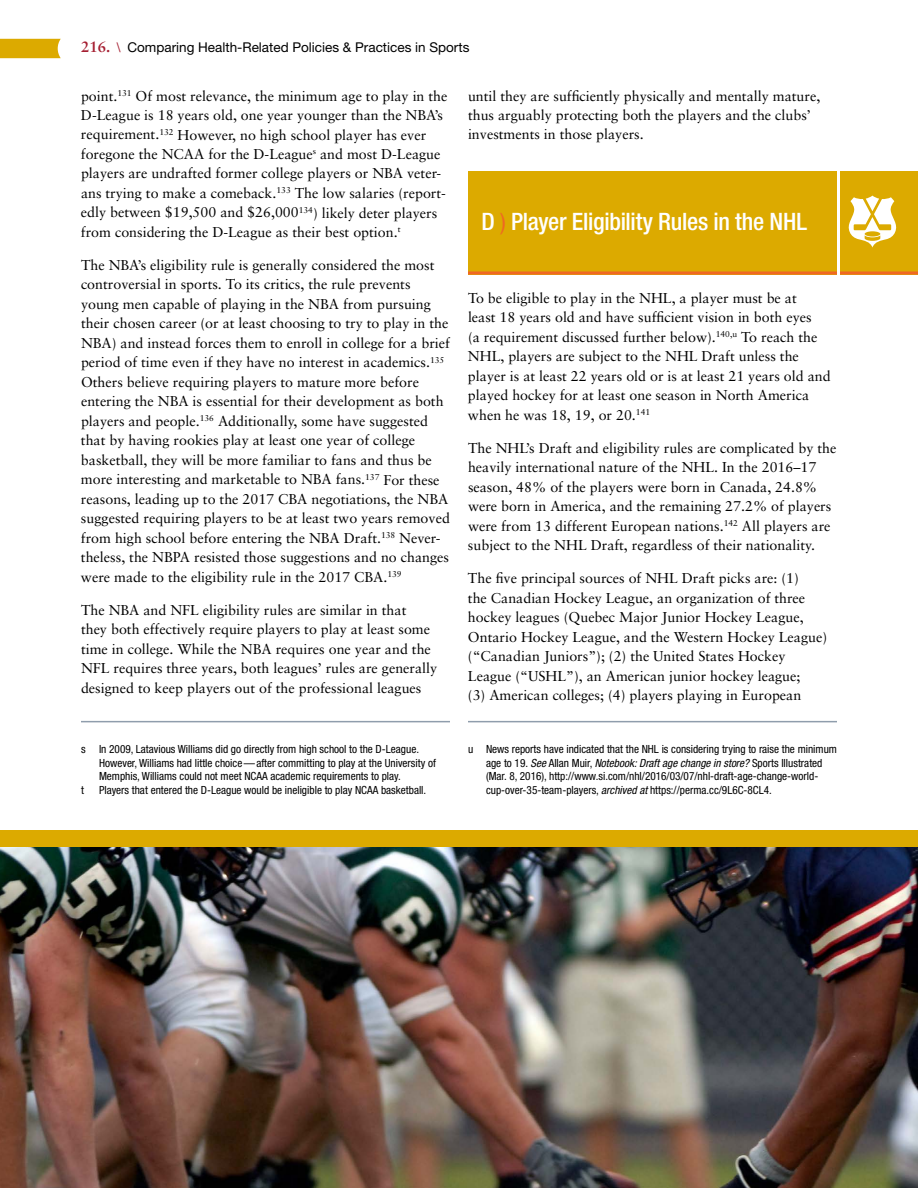
<style>
.page{position:relative;width:918px;height:1188px;background:#fff}
.page>*{position:absolute;margin:0;border:0;box-sizing:border-box;transform-origin:0 0}
.t1{font:500 condensed 24px "Helvetica Neue LT Std";letter-spacing:-.01em;color:#fff}
.t2{font:14.25px/19.5px "Sabon";color:#000}
.t3{font:13.5px "Helvetica Neue LT Std";color:#000}
.t4{font:condensed 11.25px/13.5px "Helvetica Neue LT Std";color:#000}
.s1{font-family:"Sabon";font-weight:700;font-size:15px;color:#a51e31}
.s2{font-family:"Sabon";color:#a51e31}
.s3{font-weight:400;color:#ef6724}
.s4{font-style:italic}
</style>
<div class="page">
<svg style="left:0;top:39px;width:61px;height:19px"></svg>
<hr style="left:81px;top:721px;width:369px;height:1px;background:#8f9dac">
<div style="left:468px;top:171px;width:450px;height:104px;background:#dcaa00"></div>
<hr style="left:468px;top:272px;width:450px;height:2px;background:#ef6724">
<hr style="left:837px;top:168px;width:3px;height:108px;background:#fff">
<hr style="left:468px;top:721px;width:369px;height:1px;background:#8f9dac">
<svg style="left:848px;top:196px;width:49px;height:52px"></svg>
<img style="left:0;top:846px;width:918px;height:342px">
<div style="left:0;top:830px;width:918px;height:16px;background:#dcaa00"></div>
<p class="t3" style="left:81px;top:39px;width:390px"><span class="s1">216.</span> <span class="s2">\</span> Comparing Health-Related Policies &amp; Practices in Sports</p>
<p class="t2" style="left:81px;top:86px;width:368px">point.<sup>131</sup> Of most relevance, the minimum age to play in the D-League is 18 years old, one year younger than the NBA’s requirement.<sup>132</sup> However, no high school player has ever foregone the NCAA for the D-League<sup>s</sup> and most D-League players are undrafted former college players or NBA veter&shy;ans trying to make a comeback.<sup>133</sup> The low salaries (report&shy;edly between $19,500 and $26,000<sup>134</sup>) likely deter players from considering the D-League as their best option.<sup>t</sup></p>
<p class="t2" style="left:81px;top:255px;width:370px">The NBA’s eligibility rule is generally considered the most controversial in sports. To its critics, the rule prevents young men capable of playing in the NBA from pursuing their chosen career (or at least choosing to try to play in the NBA) and instead forces them to enroll in college for a brief period of time even if they have no interest in academics.<sup>135<br></sup>Others believe requiring players to mature more before entering the NBA is essential for their development as both players and people.<sup>136</sup> Additionally, some have suggested that by having rookies play at least one year of college basketball, they will be more familiar to fans and thus be more interesting and marketable to NBA fans.<sup>137</sup> For these reasons, leading up to the 2017 CBA negotiations, the NBA suggested requiring players to be at least two years removed from high school before entering the NBA Draft.<sup>138</sup> Never&shy;theless, the NBPA resisted those suggestions and no changes were made to the eligibility rule in the 2017 CBA.<sup>139</sup></p>
<p class="t2" style="left:81px;top:600px;width:358px">The NBA and NFL eligibility rules are similar in that<br>they both effectively require players to play at least some time in college. While the NBA requires one year and the NFL requires three years, both leagues’ rules are generally designed to keep players out of the professional leagues</p>
<p class="t2" style="left:468px;top:86px;width:354px">until they are sufficiently physically and mentally mature, thus arguably protecting both the players and the clubs’ investments in those players.</p>
<h1 class="t1" style="left:482px;top:207px;width:327px">D <span class="s3">)</span> Player Eligibility Rules in the NHL</h1>
<p class="t2" style="left:468px;top:288px;width:364px">To be eligible to play in the NHL, a player must be at<br>least 18 years old and have sufficient vision in both eyes<br>(a requirement discussed further below).<sup>140,u</sup> To reach the NHL, players are subject to the NHL Draft unless the player is at least 22 years old or is at least 21 years old and played hockey for at least one season in North America when he was 18, 19, or 20.<sup>141</sup></p>
<p class="t2" style="left:468px;top:438px;width:370px">The NHL’s Draft and eligibility rules are complicated by the heavily international nature of the NHL. In the 2016–17 season, 48% of the players were born in Canada, 24.8% were born in America, and the remaining 27.2% of players were from 13 different European nations.<sup>142</sup> All players are subject to the NHL Draft, regardless of their nationality.</p>
<p class="t2" style="left:468px;top:569px;width:361px">The five principal sources of NHL Draft picks are: (1)<br>the Canadian Hockey League, an organization of three hockey leagues (Quebec Major Junior Hockey League, Ontario Hockey League, and the Western Hockey League) (“Canadian Juniors”); (2) the United States Hockey League (“USHL”), an American junior hockey league;<br>(3) American colleges; (4) players playing in European</p>
<p class="t4" style="left:81px;top:742px;width:340px">s In 2009, Latavious Williams did go directly from high school to the D-League.</p>
<p class="t4" style="left:99px;top:756px;width:338px">However, Williams had little choice— after committing to play at the University of</p>
<p class="t4" style="left:99px;top:769px;width:303px">Memphis, Williams could not meet NCAA academic requirements to play.</p>
<p class="t4" style="left:81px;top:783px;width:4px">t</p>
<p class="t4" style="left:99px;top:783px;width:329px">Players that entered the D-League would be ineligible to play NCAA basketball.</p>
<p class="t4" style="left:486px;top:742px;width:353px;text-indent:-18px">u News reports have indicated that the NHL is considering trying to raise the minimum age to 19. <span class="s4">See</span> Allan Muir, <span class="s4">Notebook: Draft age change in store?</span> Sports Illustrated (Mar. 8, 2016), http://www.si.com/nhl/2016/03/07/nhl-draft-age-change-world&shy;cup-over-35-team-players, <span class="s4">archived at</span> https://perma.cc/9L6C-8CL4.</p>
</div>
